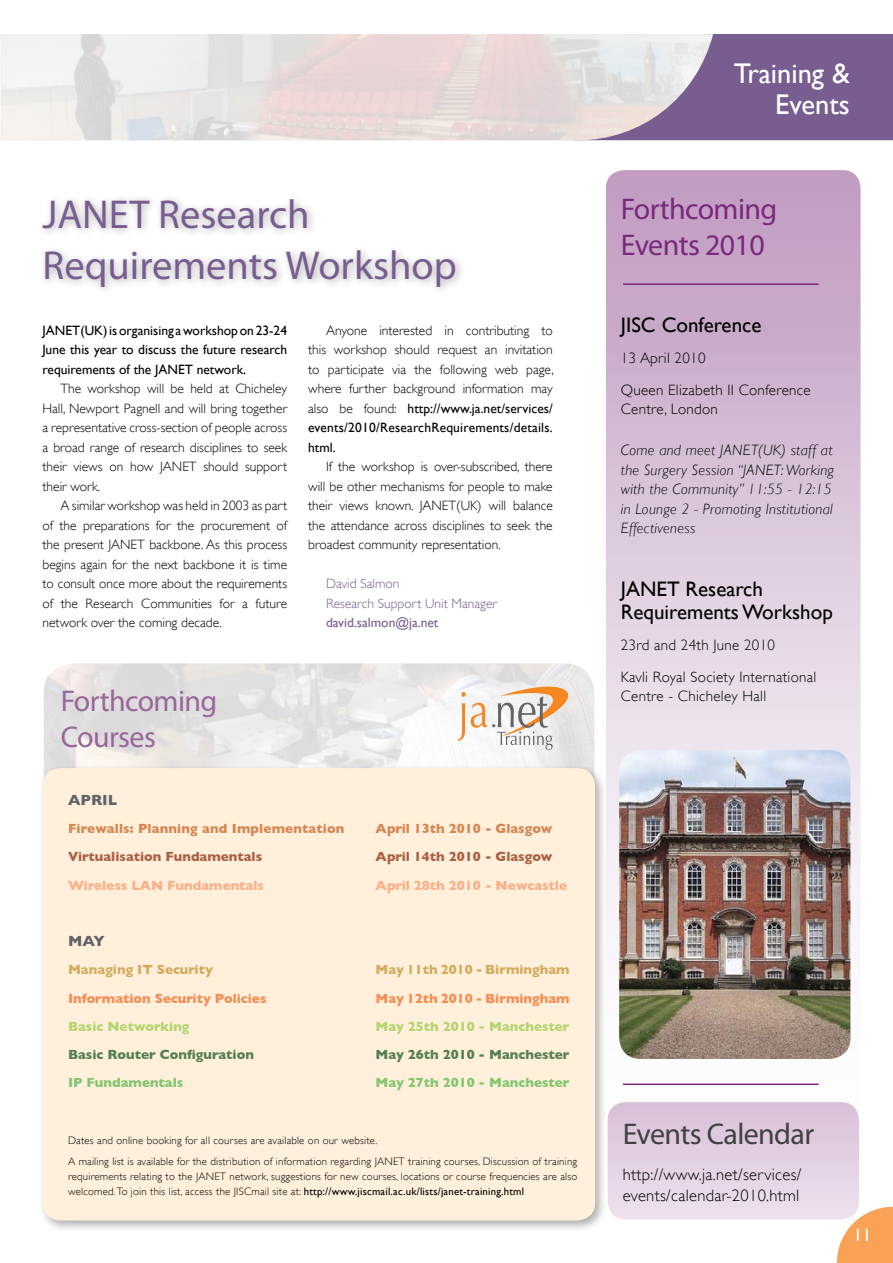
<style>
.page{position:relative;width:893px;height:1263px;background:#fff}
.page>*{position:absolute;margin:0;border:0;box-sizing:border-box;transform-origin:0 0}
.t1{font:40.5px/51px "Myriad Pro";color:#785d90}
.t2{font:30px/36px "Myriad Pro";letter-spacing:-.02em;color:#7b287c}
.t3{font:30px/36px "Myriad Pro";letter-spacing:-.02em;color:#99669b}
.t4{font:30px "Myriad Pro";letter-spacing:-.02em;color:#414142}
.t5{font:28.5px/31.2px "Gill Sans";color:#fff;text-align:right}
.t6{font:21px/22.5px "Gill Sans";color:#000}
.t7{font:18px "Gill Sans";color:#fff}
.t8{font:300 16.5px/21px "Gill Sans";letter-spacing:.02em;color:#000}
.t9{font:italic 300 15px/19.5px "Gill Sans";letter-spacing:.02em;color:#000}
.t10{font:300 15px/31.5px "Gill Sans";letter-spacing:.02em;color:#000}
.t11{font:700 15px "Gill Sans";color:#636467}
.t12{font:300 13.5px/19.5px "Gill Sans";color:#000;text-align:justify}
.t13{font:13.5px/19.5px "Gill Sans";color:#000;text-align:justify}
.t14{font:700 13.5px "Gill Sans";color:#d58751}
.t15{font:700 13.5px "Gill Sans";color:#f68c52}
.t16{font:700 13.5px "Gill Sans";color:#ab6043}
.t17{font:700 13.5px "Gill Sans";color:#faaf87}
.t18{font:700 13.5px "Gill Sans";color:#547f55}
.t19{font:700 13.5px "Gill Sans";color:#d3ac5b}
.t20{font:700 13.5px "Gill Sans";color:#b2d56e}
.t21{font:300 13.5px/19.5px "Gill Sans";color:#785d90}
.t22{font:700 13.5px "Gill Sans";color:#81c670}
.t23{font:13.5px "Gill Sans";color:#785d90}
.t24{font:300 10.8px/21px "Gill Sans";letter-spacing:.02em;color:#000}
.s1{font-weight:400}
</style>
<div class="page">
<svg style="left:837px;top:1207px;width:56px;height:56px;background:#f9ae6d"></svg>
<img style="left:44px;top:663px;width:550px;height:101px">
<div style="left:713px;top:34px;width:180px;height:106px;background:#785d90"></div>
<div style="left:606px;top:170px;width:254px;height:1050px;background:linear-gradient(to bottom,#c3a0c3,#fff);border-radius:18px"></div>
<div style="left:39px;top:764px;width:575px;height:475px;background:#000;opacity:.31"></div>
<div style="left:43px;top:768px;width:552px;height:452px;background:#ffefdb;border-radius:18px"></div>
<div style="left:608px;top:1102px;width:251px;height:117px;background:linear-gradient(to bottom,#d8c0d8,#ede2ed);border-radius:18px"></div>
<hr style="left:623px;top:283px;width:196px;height:2px;background:#7b287c">
<hr style="left:623px;top:1083px;width:196px;height:2px;background:#7b287c">
<svg style="left:0;top:34px;width:713px;height:106px;background:#e2dadb"></svg>
<svg style="left:458px;top:692px;width:7px;height:49px"></svg>
<svg style="left:471px;top:687px;width:100px;height:63px"></svg>
<div style="left:37px;top:193px;width:559px;height:167px;background:#000;opacity:.31"></div>
<img style="left:619px;top:750px;width:231px;height:309px">
<h1 class="t1" style="left:43px;top:188px;width:416px">JANET Research<br>Requirements Workshop</h1>
<p class="t13" style="left:43px;top:320px;width:246px">JANET(UK) is organising a workshop on 23-24<br>June this year to discuss the future research requirements of the JANET network.</p>
<p class="t12" style="left:43px;top:379px;width:246px;text-indent:18px">The workshop will be held at Chicheley Hall, Newport Pagnell and will bring together a representative cross-section of people across a broad range of research disciplines to seek their views on how JANET should support their work.</p>
<p class="t12" style="left:43px;top:496px;width:246px;text-indent:18px">A similar workshop was held in 2003 as part of the preparations for the procurement of the present JANET backbone. As this process begins again for the next backbone it is time to consult once more about the requirements of the Research Communities for a future network over the coming decade.</p>
<p class="t12" style="left:308px;top:320px;width:247px;text-indent:18px">Anyone interested in contributing to this workshop should request an invitation to participate via the following web page, where further background information may also be found: <span class="s1">http://www.ja.net/services/ events/2010/ResearchRequirements/details. html.</span></p>
<p class="t12" style="left:308px;top:457px;width:246px;text-indent:18px">If the workshop is over-subscribed, there will be other mechanisms for people to make their views known. JANET(UK) will balance the attendance across disciplines to seek the broadest community representation.</p>
<p class="t21" style="left:326px;top:574px;width:172px">David Salmon<br>Research Support Unit Manager</p>
<p class="t23" style="left:326px;top:615px;width:114px">david.salmon@ja.net</p>
<h2 class="t3" style="left:61px;top:682px;width:158px">Forthcoming<br>Courses</h2>
<p class="t11" style="left:68px;top:791px;width:51px">APRIL</p>
<p class="t14" style="left:68px;top:821px;width:299px">Firewalls: Planning and Implementation A</p>
<p class="t14" style="left:387px;top:821px;width:167px">pril 13th 2010 - Glasgow</p>
<p class="t16" style="left:68px;top:849px;width:196px">Virtualisation Fundamentals</p>
<p class="t16" style="left:376px;top:849px;width:178px">April 14th 2010 - Glasgow</p>
<p class="t17" style="left:68px;top:877px;width:197px">Wireless LAN Fundamentals</p>
<p class="t17" style="left:376px;top:877px;width:193px">April 28th 2010 - N ewcastle</p>
<p class="t11" style="left:68px;top:932px;width:38px">MAY</p>
<p class="t19" style="left:68px;top:962px;width:146px">Managing IT Security</p>
<p class="t19" style="left:376px;top:962px;width:196px">May 11th 2010 - Birmingham</p>
<p class="t15" style="left:68px;top:990px;width:200px">Information Security Policies</p>
<p class="t15" style="left:376px;top:990px;width:196px">May 12th 2010 - Birmingham</p>
<p class="t20" style="left:68px;top:1018px;width:123px">Basic N etworking</p>
<p class="t20" style="left:376px;top:1018px;width:196px">May 25th 2010 - Manchester</p>
<p class="t18" style="left:68px;top:1047px;width:187px">Basic Router Configuration</p>
<p class="t18" style="left:376px;top:1047px;width:196px">May 26th 2010 - Manchester</p>
<p class="t22" style="left:68px;top:1075px;width:117px">IP Fundamentals</p>
<p class="t22" style="left:376px;top:1075px;width:196px">May 27th 2010 - Manchester</p>
<p class="t24" style="left:68px;top:1129px;width:511px">Dates and online booking for all courses are available on our website.<br>A mailing list is available for the distribution of information regarding JANET training courses. Discussion of training</p>
<p class="t24" style="left:68px;top:1168px;width:511px;line-height:15px">requirements relating to the JANET network, suggestions for new courses, locations or course frequencies are also welcomed. To join this list, access the JISCmail site at: <span class="s1">http://www.jiscmail.ac.uk/lists/janet-training.html</span></p>
<h3 class="t5" style="left:734px;top:57px;width:117px">Training &amp;<br>Events</h3>
<h3 class="t5" style="left:778px;top:72px;width:68px">News</h3>
<h2 class="t2" style="left:621px;top:191px;width:158px">Forthcoming<br>Events 2010</h2>
<h3 class="t6" style="left:621px;top:313px;width:142px">JISC Conference</h3>
<p class="t10" style="left:621px;top:343px;width:191px">13 April 2010<br>Queen Elizabeth II Conference</p>
<p class="t10" style="left:621px;top:394px;width:99px">Centre, London</p>
<p class="t9" style="left:621px;top:440px;width:215px">Come and meet JANET(UK) staff at the Surgery Session “JANET: Working with the Community” 11:55 - 12:15 in Lounge 2 - Promoting Institutional<br>Effectiveness</p>
<h3 class="t6" style="left:621px;top:578px;width:213px">JANET Research<br>Requirements Workshop</h3>
<p class="t10" style="left:621px;top:630px;width:197px">23rd and 24th June 2010<br>Kavli Royal Society International</p>
<p class="t10" style="left:621px;top:681px;width:147px">Centre - Chicheley Hall</p>
<h2 class="t4" style="left:623px;top:1115px;width:193px">Events Calendar</h2>
<p class="t8" style="left:623px;top:1163px;width:180px">http://www.ja.net/services/ events/calendar-2010.html</p>
<h3 class="t7" style="left:853px;top:1225px;width:19px">11</h3>
</div>
